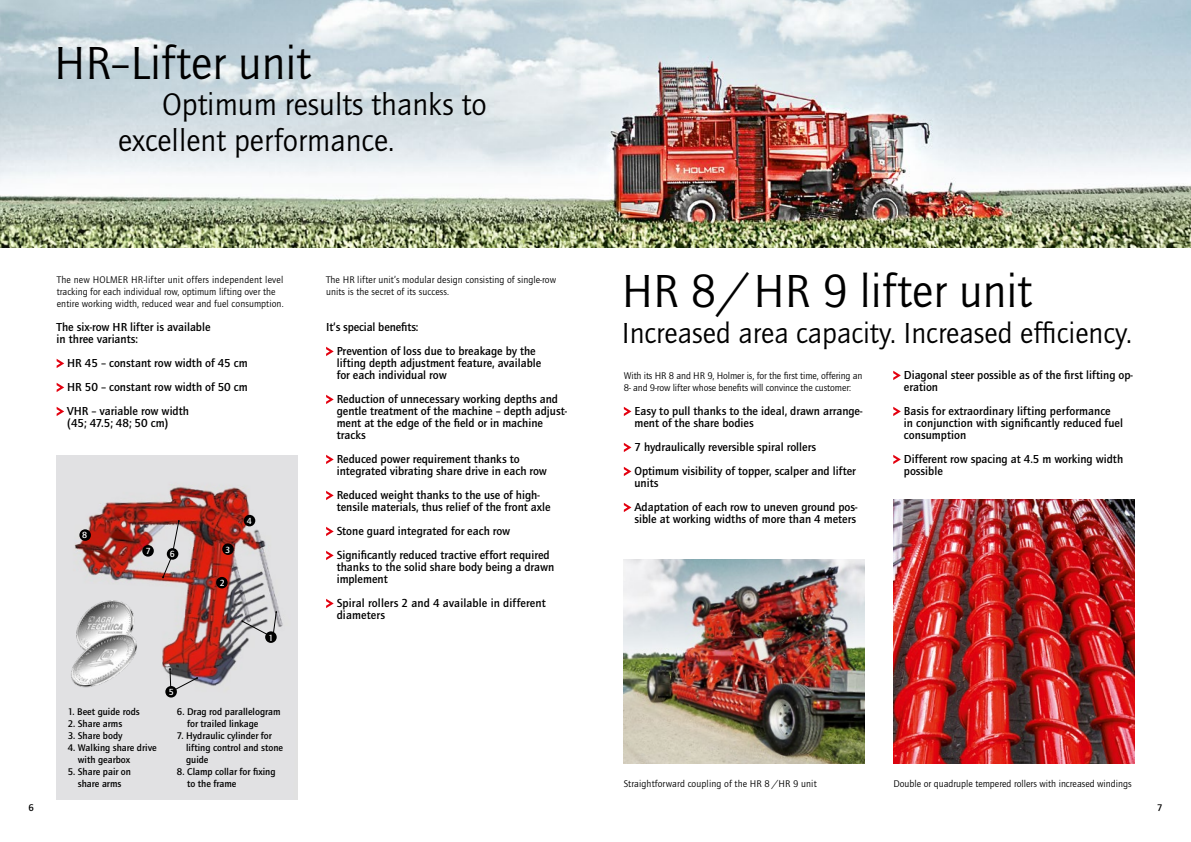
<style>
.page{position:relative;width:1191px;height:842px;background:#fff}
.page>*{position:absolute;margin:0;border:0;box-sizing:border-box;transform-origin:0 0}
.t1{font:48px "Quay Itc T Boo";color:#000}
.t2{font:32px/36px "Quay Itc T Boo";color:#000}
.t3{font:30px "Quay Itc T Boo";color:#000}
.t4{font:700 12px/12px "Quay Itc T";color:#000}
.t5{font:10px/12px "Quay Itc T Boo";letter-spacing:.005em;color:#000}
.t6{font:700 10px/12px "Quay Itc T";color:#000}
.t7{font:700 9.2px "Quay Itc T";color:#fff}
</style>
<div class="page">
<img style="left:0;top:0;width:1191px;height:247px">
<img style="left:893px;top:499px;width:241px;height:264px">
<img style="left:624px;top:559px;width:241px;height:204px">
<img style="left:57px;top:455px;width:241px;height:344px">
<img style="left:62px;top:580px;width:79px;height:112px">
<svg style="left:241px;top:611px;width:36px;height:29px"></svg>
<svg style="left:169px;top:668px;width:29px;height:22px"></svg>
<div style="left:265px;top:631px;width:12px;height:12px;background:#000;border-radius:50%"></div>
<div style="left:216px;top:577px;width:12px;height:11px;background:#000;border-radius:50%"></div>
<div style="left:222px;top:543px;width:12px;height:12px;background:#000;border-radius:50%"></div>
<div style="left:167px;top:548px;width:11px;height:12px;background:#000;border-radius:50%"></div>
<svg style="left:173px;top:520px;width:7px;height:29px"></svg>
<svg style="left:162px;top:557px;width:10px;height:21px"></svg>
<div style="left:165px;top:686px;width:12px;height:11px;background:#000;border-radius:50%"></div>
<div style="left:79px;top:529px;width:12px;height:12px;background:#000;border-radius:50%"></div>
<div style="left:142px;top:545px;width:12px;height:12px;background:#000;border-radius:50%"></div>
<div style="left:244px;top:515px;width:11px;height:11px;background:#000;border-radius:50%"></div>
<svg style="left:326px;top:347px;width:8px;height:9px"></svg>
<svg style="left:326px;top:395px;width:8px;height:9px"></svg>
<svg style="left:326px;top:455px;width:8px;height:9px"></svg>
<svg style="left:326px;top:491px;width:8px;height:9px"></svg>
<svg style="left:326px;top:527px;width:8px;height:9px"></svg>
<svg style="left:326px;top:551px;width:8px;height:9px"></svg>
<svg style="left:326px;top:599px;width:8px;height:9px"></svg>
<svg style="left:624px;top:407px;width:7px;height:9px"></svg>
<svg style="left:624px;top:443px;width:7px;height:9px"></svg>
<svg style="left:624px;top:467px;width:7px;height:9px"></svg>
<svg style="left:624px;top:503px;width:7px;height:9px"></svg>
<svg style="left:57px;top:359px;width:7px;height:9px"></svg>
<svg style="left:57px;top:383px;width:7px;height:9px"></svg>
<svg style="left:57px;top:407px;width:7px;height:9px"></svg>
<svg style="left:893px;top:371px;width:8px;height:9px"></svg>
<svg style="left:893px;top:407px;width:8px;height:9px"></svg>
<svg style="left:893px;top:455px;width:8px;height:9px"></svg>
<h1 class="t1" style="left:54px;top:37px;width:258px">HR–Lifter unit</h1>
<h2 class="t2" style="left:118px;top:87px;width:370px;text-indent:44px">Optimum results thanks to excellent performance.</h2>
<p class="t5" style="left:57px;top:274px;width:228px">The new HOLMER HR-lifter unit offers independent level tracking for each individual row, optimum lifting over the entire working width, reduced wear and fuel consumption.</p>
<p class="t5" style="left:326px;top:274px;width:231px">The HR lifter unit’s modular design consisting of single-row units is the secret of its success.</p>
<p class="t4" style="left:337px;top:316px;width:201px;line-height:24px;text-indent:-11px">It‘s special benefits:<br>Prevention of loss due to breakage by the</p>
<p class="t4" style="left:337px;top:358px;width:206px">lifting depth adjustment feature, available for each individual row</p>
<p class="t4" style="left:337px;top:394px;width:232px">Reduction of unnecessary working depths and gentle treatment of the machine – depth adjust&shy;ment at the edge of the field or in machine tracks</p>
<p class="t4" style="left:337px;top:454px;width:212px">Reduced power requirement thanks to integrated vibrating share drive in each row</p>
<p class="t4" style="left:337px;top:490px;width:215px">Reduced weight thanks to the use of high&shy;tensile materials, thus relief of the front axle</p>
<p class="t4" style="left:337px;top:520px;width:214px;line-height:24px">Stone guard integrated for each row<br>Significantly reduced tractive effort required</p>
<p class="t4" style="left:337px;top:562px;width:219px">thanks to the solid share body being a drawn implement</p>
<p class="t4" style="left:337px;top:598px;width:211px">Spiral rollers 2 and 4 available in different diameters</p>
<p class="t4" style="left:57px;top:322px;width:155px">The six-row HR lifter is available in three variants:</p>
<p class="t4" style="left:67px;top:352px;width:182px;line-height:24px;text-align:justify">HR 45 – constant row width of 45 cm HR 50 – constant row width of 50 cm VHR – variable row width</p>
<p class="t4" style="left:67px;top:418px;width:103px">(45; 47.5; 48; 50 cm)</p>
<p class="t7" style="left:247px;top:515px;width:7px">4</p>
<p class="t7" style="left:82px;top:530px;width:7px">8</p>
<p class="t7" style="left:225px;top:544px;width:7px">3</p>
<p class="t7" style="left:146px;top:546px;width:7px">7</p>
<p class="t7" style="left:170px;top:549px;width:7px">6</p>
<p class="t7" style="left:220px;top:577px;width:7px">2</p>
<p class="t7" style="left:268px;top:632px;width:7px">1</p>
<p class="t6" style="left:68px;top:706px;width:73px">1. Beet guide rods</p>
<p class="t6" style="left:68px;top:718px;width:56px">2. Share arms</p>
<p class="t6" style="left:68px;top:730px;width:56px">3. Share body</p>
<p class="t6" style="left:78px;top:742px;width:80px;text-indent:-10px">4. Walking share drive with gearbox</p>
<p class="t6" style="left:68px;top:766px;width:65px;text-align:center">5. Share pair on share arms</p>
<p class="t7" style="left:169px;top:687px;width:7px">5</p>
<p class="t6" style="left:187px;top:706px;width:95px;text-indent:-10px">6. Drag rod parallelogram for trailed linkage</p>
<p class="t6" style="left:186px;top:730px;width:99px;text-indent:-9px">7. Hydraulic cylinder for lifting control and stone guide</p>
<p class="t6" style="left:187px;top:766px;width:90px;text-indent:-10px">8. Clamp collar for fixing to the frame</p>
<h1 class="t1" style="left:622px;top:265px;width:412px">HR 8/ HR 9 lifter unit</h1>
<h3 class="t3" style="left:622px;top:317px;width:512px">Increased area capacity. Increased efficiency.</h3>
<p class="t5" style="left:624px;top:370px;width:240px">With its HR 8 and HR 9, Holmer is, for the first time, offering an<br>8- and 9-row lifter whose benefits will convince the customer:</p>
<p class="t4" style="left:634px;top:406px;width:229px">Easy to pull thanks to the ideal, drawn arrange&shy;ment of the share bodies</p>
<p class="t4" style="left:634px;top:436px;width:223px;line-height:24px">7 hydraulically reversible spiral rollers<br>Optimum visibility of topper, scalper and lifter</p>
<p class="t4" style="left:634px;top:472px;width:225px;line-height:24px">units<br>Adaptation of each row to uneven ground pos-</p>
<p class="t4" style="left:634px;top:514px;width:223px">sible at working widths of more than 4 meters</p>
<p class="t4" style="left:904px;top:370px;width:230px">Diagonal steer possible as of the first lifting op&shy;eration</p>
<p class="t4" style="left:904px;top:406px;width:221px">Basis for extraordinary lifting performance<br>in conjunction with significantly reduced fuel consumption</p>
<p class="t4" style="left:904px;top:454px;width:221px">Different row spacing at 4.5 m working width possible</p>
<p class="t5" style="left:624px;top:778px;width:194px">Straightforward coupling of the HR 8 /HR 9 unit</p>
<p class="t5" style="left:893px;top:778px;width:239px">Double or quadruple tempered rollers with increased windings</p>
<p class="t6" style="left:28px;top:801px;width:7px">6</p>
<p class="t6" style="left:1157px;top:801px;width:7px">7</p>
</div>
